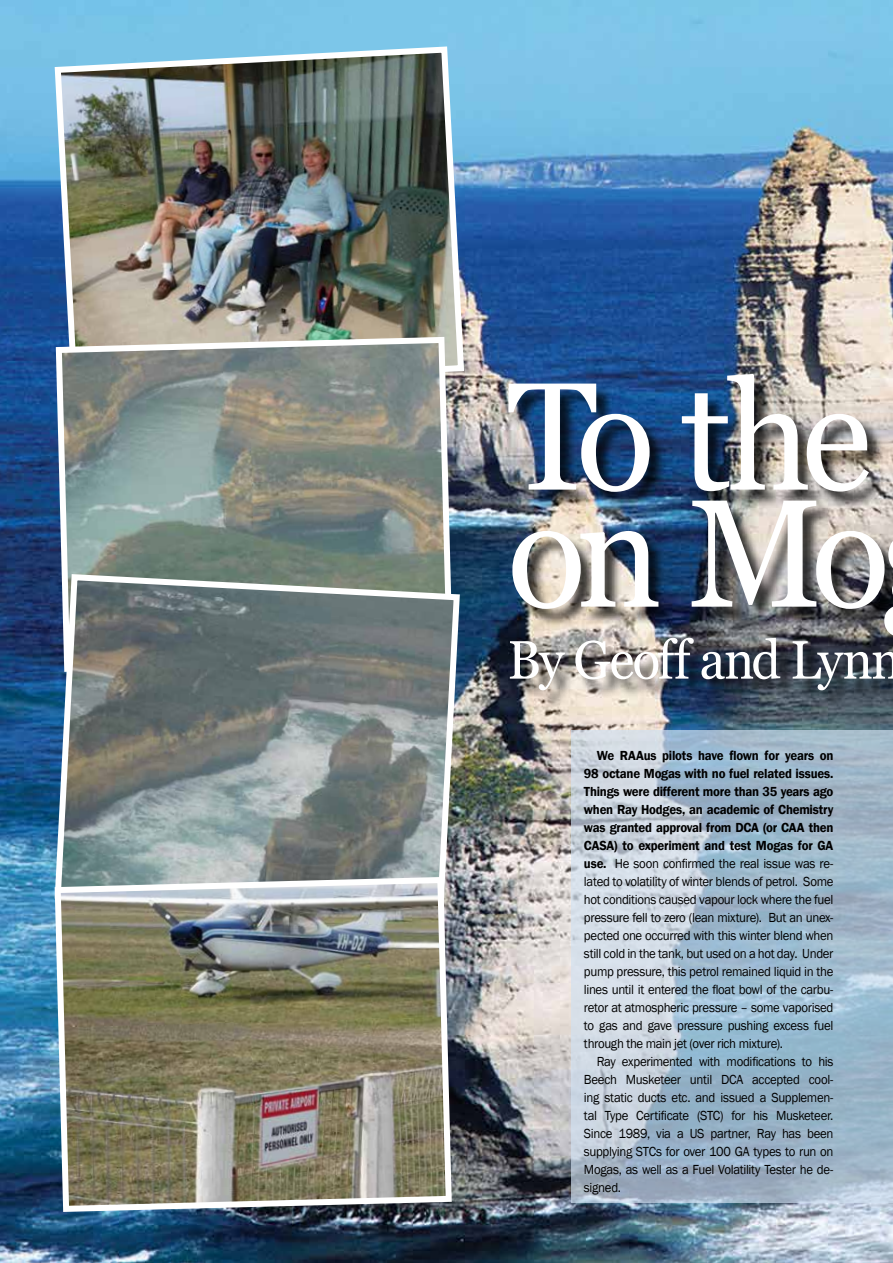
<style>
.page{position:relative;width:893px;height:1263px;background:#fff}
.page>*{position:absolute;margin:0;border:0;box-sizing:border-box;transform-origin:0 0}
.t1{font:153px/117px "Georgia";letter-spacing:-.065em;color:#fff;scale:.95 1}
.t2{font:54px "Georgia";letter-spacing:-.035em;color:#fff;scale:.95 1}
.t3{font:13.5px/18px "Franklin Gothic";letter-spacing:-.025em;color:#000;text-align:justify;scale:.95 1}
.s1{font-weight:600}
</style>
<div class="page">
<img style="left:0;top:0;width:893px;height:1263px">
<svg style="left:571px;top:730px;width:322px;height:472px;background:#abc0d1"></svg>
<div style="left:511px;top:376px;width:382px;height:332px;background:#000;opacity:.75"></div>
<img style="left:52px;top:43px;width:415px;height:352px">
<svg style="left:53px;top:334px;width:403px;height:237px;background:#89938d"></svg>
<svg style="left:52px;top:571px;width:411px;height:351px;background:#7c8787"></svg>
<img style="left:52px;top:874px;width:403px;height:341px">
<h1 class="t1" style="left:507px;top:382px;width:404px">To the on Mo</h1>
<h2 class="t2" style="left:507px;top:627px;width:416px">By Geoff and Lynn</h2>
<p class="t3" style="left:584px;top:746px;width:264px;text-indent:13px"><span class="s1">We RAAus pilots have flown for years on 98 octane Mogas with no fuel related issues.<br>Things were different more than 35 years ago when Ray Hodges, an academic of Chemistry was granted approval from DCA (or CAA then CASA) to experiment and test Mogas for GA use.</span> He soon confirmed the real issue was re&shy;lated to volatility of winter blends of petrol. Some hot conditions caused vapour lock where the fuel pressure fell to zero (lean mixture). But an unex&shy;pected one occurred with this winter blend when still cold in the tank, but used on a hot day. Under pump pressure, this petrol remained liquid in the lines until it entered the float bowl of the carbu&shy;retor at atmospheric pressure – some vaporised to gas and gave pressure pushing excess fuel through the main jet (over rich mixture).</p>
<p class="t3" style="left:584px;top:1052px;width:264px;text-indent:13px">Ray experimented with modifications to his Beech Musketeer until DCA accepted cool&shy;ing static ducts etc. and issued a Supplemen&shy;tal Type Certificate (STC) for his Musketeer.<br>Since 1989, via a US partner, Ray has been supplying STCs for over 100 GA types to run on Mogas, as well as a Fuel Volatility Tester he de&shy;signed.</p>
</div>
